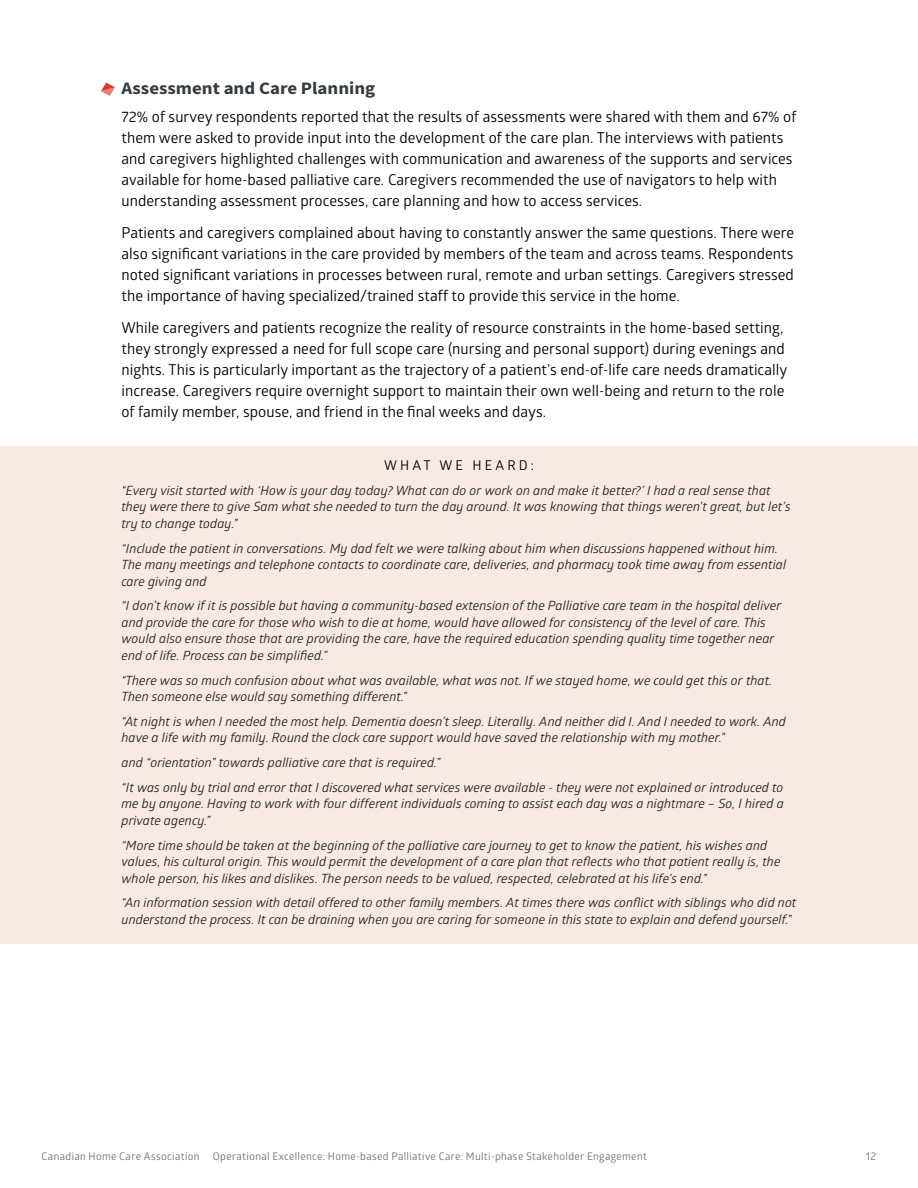
<style>
.page{position:relative;width:918px;height:1188px;background:#fff}
.page>*{position:absolute;margin:0;border:0;box-sizing:border-box;transform-origin:0 0}
.t1{font:700 17.4px "Source Sans Pro";color:#353c3f;scale:1.08 1}
.t2{font:15px/21px "Glober";letter-spacing:.005em;color:#000}
.t3{font:13.5px "Glober";letter-spacing:.235em;color:#000}
.t4{font:italic 12.75px/16.5px "Glober";letter-spacing:.01em;color:#222223}
.t5{font:10.95px "Glober";color:#6a7275}
.t6{font:10.5px "Glober";letter-spacing:.03em;color:#6a7275}
</style>
<div class="page">
<svg style="left:101px;top:83px;width:14px;height:13px"></svg>
<div style="left:0;top:447px;width:918px;height:497px;background:#f9e9e4"></div>
<h1 class="t1" style="left:122px;top:77px;width:237px">Assessment and Care Planning</h1>
<p class="t2" style="left:122px;top:105px;width:677px">72% of survey respondents reported that the results of assessments were shared with them and 67% of them were asked to provide input into the development of the care plan. The interviews with patients and caregivers highlighted challenges with communication and awareness of the supports and services available for home-based palliative care. Caregivers recommended the use of navigators to help with understanding assessment processes, care planning and how to access services.</p>
<p class="t2" style="left:122px;top:222px;width:674px;text-align:justify">Patients and caregivers complained about having to constantly answer the same questions. There were also significant variations in the care provided by members of the team and across teams. Respondents noted significant variations in processes between rural, remote and urban settings. Caregivers stressed the importance of having specialized/trained staff to provide this service in the home.</p>
<p class="t2" style="left:122px;top:317px;width:667px">While caregivers and patients recognize the reality of resource constraints in the home-based setting, they strongly expressed a need for full scope care (nursing and personal support) during evenings and nights. This is particularly important as the trajectory of a patient’s end-of-life care needs dramatically increase. Caregivers require overnight support to maintain their own well-being and return to the role of family member, spouse, and friend in the final weeks and days.</p>
<p class="t3" style="left:384px;top:456px;width:151px">WHAT WE HEARD:</p>
<p class="t4" style="left:122px;top:482px;width:671px">“Every visit started with ‘How is your day today? What can do or work on and make it better?’ I had a real sense that they were there to give Sam what she needed to turn the day around. It was knowing that things weren’t great, but let’s try to change today.”</p>
<p class="t4" style="left:122px;top:539px;width:666px">“Include the patient in conversations. My dad felt we were talking about him when discussions happened without him.<br>The many meetings and telephone contacts to coordinate care, deliveries, and pharmacy took time away from essential care giving and</p>
<p class="t4" style="left:122px;top:597px;width:661px">“I don’t know if it is possible but having a community-based extension of the Palliative care team in the hospital deliver and provide the care for those who wish to die at home, would have allowed for consistency of the level of care. This would also ensure those that are providing the care, have the required education spending quality time together near end of life. Process can be simplified.”</p>
<p class="t4" style="left:122px;top:671px;width:652px">“There was so much confusion about what was available, what was not. If we stayed home, we could get this or that.<br>Then someone else would say something different.”</p>
<p class="t4" style="left:122px;top:713px;width:666px">“At night is when I needed the most help. Dementia doesn’t sleep. Literally. And neither did I. And I needed to work. And have a life with my family. Round the clock care support would have saved the relationship with my mother.”</p>
<p class="t4" style="left:122px;top:750px;width:663px;line-height:24.8px">and “orientation” towards palliative care that is required.”<br>“It was only by trial and error that I discovered what services were available - they were not explained or introduced to</p>
<p class="t4" style="left:122px;top:795px;width:664px">me by anyone. Having to work with four different individuals coming to assist each day was a nightmare – So, I hired a private agency.”</p>
<p class="t4" style="left:122px;top:836px;width:661px">“More time should be taken at the beginning of the palliative care journey to get to know the patient, his wishes and values, his cultural origin. This would permit the development of a care plan that reflects who that patient really is, the whole person, his likes and dislikes. The person needs to be valued, respected, celebrated at his life’s end.”</p>
<p class="t4" style="left:122px;top:894px;width:676px">“An information session with detail offered to other family members. At times there was conflict with siblings who did not understand the process. It can be draining when you are caring for someone in this state to explain and defend yourself.”</p>
<p class="t6" style="left:42px;top:1149px;width:607px">Canadian Home Care Association Operational Excellence: Home-based Palliative Care: Multi-phase Stakeholder Engagement</p>
<p class="t5" style="left:866px;top:1148px;width:12px">12</p>
</div>
